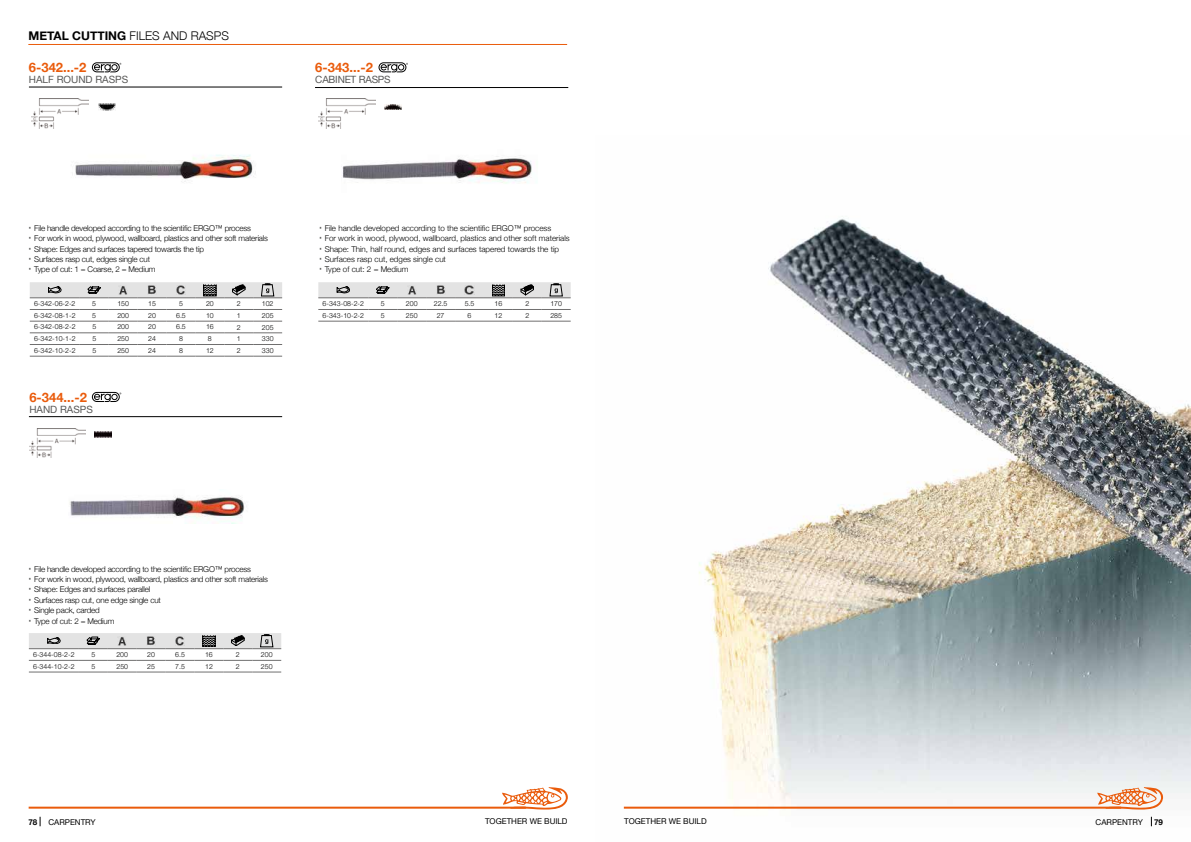
<style>
.page{position:relative;width:1191px;height:842px;background:#fff}
.page>*{position:absolute;margin:0;border:0;box-sizing:border-box;transform-origin:0 0}
.t1{font:700 13px "Helvetica Neue";color:#ea5b0b}
.t2{font:300 12px "Helvetica Neue";color:#000}
.t3{font:10px "Helvetica Neue";color:#575756}
.t4{font:10px "Helvetica Neue";letter-spacing:-.02em;color:#575756}
.t5{font:300 8px "Helvetica Neue";letter-spacing:-.02em;color:#000}
.t6{font:300 8px "Helvetica Neue";color:#000}
.t7{font:8px "Helvetica Neue";color:#000}
.t8{font:700 8px "Helvetica Neue";color:#000}
.t9{font:300 7px "Helvetica Neue LT Std";color:#000}
.s1{font-weight:700}
.s2{font-family:"Akzidenz Grotesk Pro";font-stretch:condensed;font-size:9px;color:#575756}
</style>
<div class="page">
<hr style="left:29px;top:807px;width:497px;height:2px;background:#ea5b0b">
<svg style="left:502px;top:787px;width:66px;height:22px"></svg>
<img style="left:623px;top:219px;width:568px;height:608px">
<img style="left:342px;top:156px;width:190px;height:28px">
<img style="left:69px;top:496px;width:176px;height:27px">
<img style="left:29px;top:428px;width:57px;height:30px">
<img style="left:94px;top:431px;width:17px;height:7px">
<svg style="left:92px;top:392px;width:29px;height:10px"></svg>
<hr style="left:29px;top:660px;width:50px;height:1px;background:#706f6f">
<svg style="left:79px;top:660px;width:202px;height:1px"></svg>
<hr style="left:29px;top:672px;width:50px;height:1px;background:#706f6f">
<svg style="left:79px;top:672px;width:202px;height:1px"></svg>
<svg style="left:29px;top:633px;width:252px;height:16px;background:#c3c3c3"></svg>
<img style="left:72px;top:154px;width:184px;height:28px">
<hr style="left:29px;top:87px;width:253px;height:1px;background:#000">
<hr style="left:29px;top:416px;width:253px;height:1px;background:#000">
<svg style="left:92px;top:62px;width:29px;height:10px"></svg>
<hr style="left:30px;top:309px;width:50px;height:1px;background:#706f6f">
<svg style="left:80px;top:309px;width:202px;height:1px"></svg>
<hr style="left:30px;top:321px;width:50px;height:1px;background:#706f6f">
<svg style="left:80px;top:321px;width:202px;height:1px"></svg>
<hr style="left:30px;top:333px;width:50px;height:1px;background:#706f6f">
<svg style="left:80px;top:333px;width:202px;height:1px"></svg>
<hr style="left:30px;top:344px;width:50px;height:1px;background:#706f6f">
<svg style="left:80px;top:344px;width:202px;height:1px"></svg>
<hr style="left:30px;top:356px;width:50px;height:1px;background:#706f6f">
<svg style="left:80px;top:356px;width:202px;height:1px"></svg>
<svg style="left:30px;top:282px;width:252px;height:17px;background:#c5c5c5"></svg>
<img style="left:32px;top:98px;width:57px;height:30px">
<img style="left:98px;top:103px;width:17px;height:7px">
<hr style="left:315px;top:87px;width:253px;height:1px;background:#000">
<svg style="left:378px;top:62px;width:30px;height:10px"></svg>
<hr style="left:318px;top:309px;width:50px;height:1px;background:#706f6f">
<svg style="left:368px;top:309px;width:202px;height:1px"></svg>
<hr style="left:318px;top:321px;width:50px;height:1px;background:#706f6f">
<svg style="left:368px;top:321px;width:202px;height:1px"></svg>
<svg style="left:318px;top:282px;width:252px;height:17px;background:#c5c5c5"></svg>
<img style="left:318px;top:98px;width:57px;height:30px">
<img style="left:384px;top:104px;width:17px;height:5px">
<hr style="left:28px;top:44px;width:539px;height:1px;background:#ea5b0b">
<hr style="left:624px;top:807px;width:497px;height:2px;background:#ea5b0b">
<svg style="left:1097px;top:787px;width:66px;height:22px"></svg>
<h2 class="t2" style="left:29px;top:26px;width:202px"><span class="s1">METAL CUTTING</span> FILES AND RASPS</h2>
<h1 class="t1" style="left:29px;top:58px;width:59px">6-342...-2</h1>
<p class="t3" style="left:29px;top:73px;width:101px">HALF ROUND RASPS</p>
<h1 class="t1" style="left:315px;top:58px;width:59px">6-343...-2</h1>
<p class="t4" style="left:315px;top:73px;width:77px">CABINET RASPS</p>
<p class="t5" style="left:29px;top:221px;width:224px"><span class="s2">•</span> File handle developed according to the scientific ERGO™ process</p>
<p class="t5" style="left:29px;top:232px;width:241px"><span class="s2">•</span> For work in wood, plywood, wallboard, plastics and other soft materials</p>
<p class="t5" style="left:29px;top:242px;width:177px"><span class="s2">•</span> Shape: Edges and surfaces tapered towards the tip</p>
<p class="t5" style="left:29px;top:253px;width:123px"><span class="s2">•</span> Surfaces rasp cut, edges single cut</p>
<p class="t5" style="left:29px;top:263px;width:128px"><span class="s2">•</span> Type of cut: 1 = Coarse, 2 = Medium</p>
<p class="t9" style="left:34px;top:300px;width:43px">6-342-06-2-2</p>
<p class="t9" style="left:92px;top:299px;width:5px">5</p>
<p class="t9" style="left:117px;top:300px;width:13px">150</p>
<p class="t9" style="left:148px;top:299px;width:9px">15</p>
<p class="t9" style="left:179px;top:299px;width:5px">5</p>
<p class="t9" style="left:206px;top:299px;width:9px">20</p>
<p class="t9" style="left:237px;top:300px;width:5px">2</p>
<p class="t9" style="left:262px;top:299px;width:13px">102</p>
<p class="t9" style="left:34px;top:311px;width:43px">6-342-08-1-2</p>
<p class="t9" style="left:92px;top:311px;width:5px">5</p>
<p class="t9" style="left:117px;top:311px;width:13px">200</p>
<p class="t9" style="left:148px;top:311px;width:9px">20</p>
<p class="t9" style="left:176px;top:311px;width:11px">6.5</p>
<p class="t9" style="left:206px;top:311px;width:9px">10</p>
<p class="t9" style="left:237px;top:311px;width:5px">1</p>
<p class="t9" style="left:262px;top:311px;width:13px">205</p>
<p class="t9" style="left:34px;top:323px;width:43px">6-342-08-2-2</p>
<p class="t9" style="left:92px;top:323px;width:5px">5</p>
<p class="t9" style="left:117px;top:323px;width:13px">200</p>
<p class="t9" style="left:148px;top:323px;width:9px">20</p>
<p class="t9" style="left:176px;top:323px;width:11px">6.5</p>
<p class="t9" style="left:206px;top:323px;width:9px">16</p>
<p class="t9" style="left:237px;top:323px;width:5px">2</p>
<p class="t9" style="left:262px;top:323px;width:13px">205</p>
<p class="t9" style="left:34px;top:334px;width:43px">6-342-10-1-2</p>
<p class="t9" style="left:92px;top:334px;width:5px">5</p>
<p class="t9" style="left:117px;top:334px;width:13px">250</p>
<p class="t9" style="left:148px;top:334px;width:9px">24</p>
<p class="t9" style="left:179px;top:334px;width:5px">8</p>
<p class="t9" style="left:208px;top:334px;width:5px">8</p>
<p class="t9" style="left:237px;top:334px;width:5px">1</p>
<p class="t9" style="left:262px;top:334px;width:13px">330</p>
<p class="t9" style="left:34px;top:346px;width:43px">6-342-10-2-2</p>
<p class="t9" style="left:92px;top:346px;width:5px">5</p>
<p class="t9" style="left:117px;top:346px;width:13px">250</p>
<p class="t9" style="left:148px;top:346px;width:9px">24</p>
<p class="t9" style="left:179px;top:346px;width:5px">8</p>
<p class="t9" style="left:206px;top:346px;width:9px">12</p>
<p class="t9" style="left:237px;top:346px;width:5px">2</p>
<p class="t9" style="left:262px;top:346px;width:13px">330</p>
<h1 class="t1" style="left:29px;top:387px;width:59px">6-344...-2</h1>
<p class="t3" style="left:29px;top:402px;width:65px">HAND RASPS</p>
<p class="t6" style="left:319px;top:221px;width:234px"><span class="s2">•</span> File handle developed according to the scientific ERGO™ process</p>
<p class="t6" style="left:319px;top:232px;width:252px"><span class="s2">•</span> For work in wood, plywood, wallboard, plastics and other soft materials</p>
<p class="t6" style="left:319px;top:242px;width:241px"><span class="s2">•</span> Shape: Thin, half round, edges and surfaces tapered towards the tip</p>
<p class="t6" style="left:319px;top:253px;width:128px"><span class="s2">•</span> Surfaces rasp cut, edges single cut</p>
<p class="t6" style="left:319px;top:263px;width:91px"><span class="s2">•</span> Type of cut: 2 = Medium</p>
<p class="t9" style="left:322px;top:299px;width:43px">6-343-08-2-2</p>
<p class="t9" style="left:381px;top:299px;width:5px">5</p>
<p class="t9" style="left:406px;top:299px;width:13px">200</p>
<p class="t9" style="left:434px;top:300px;width:15px">22.5</p>
<p class="t9" style="left:464px;top:299px;width:11px">5.5</p>
<p class="t9" style="left:494px;top:299px;width:9px">16</p>
<p class="t9" style="left:525px;top:299px;width:5px">2</p>
<p class="t9" style="left:550px;top:299px;width:13px">170</p>
<p class="t9" style="left:322px;top:311px;width:43px">6-343-10-2-2</p>
<p class="t9" style="left:381px;top:311px;width:5px">5</p>
<p class="t9" style="left:406px;top:311px;width:13px">250</p>
<p class="t9" style="left:437px;top:311px;width:9px">27</p>
<p class="t9" style="left:467px;top:311px;width:5px">6</p>
<p class="t9" style="left:494px;top:311px;width:9px">12</p>
<p class="t9" style="left:525px;top:311px;width:5px">2</p>
<p class="t9" style="left:550px;top:311px;width:13px">285</p>
<p class="t5" style="left:29px;top:562px;width:224px"><span class="s2">•</span> File handle developed according to the scientific ERGO™ process</p>
<p class="t5" style="left:29px;top:573px;width:241px"><span class="s2">•</span> For work in wood, plywood, wallboard, plastics and other soft materials</p>
<p class="t5" style="left:29px;top:583px;width:123px"><span class="s2">•</span> Shape: Edges and surfaces parallel</p>
<p class="t5" style="left:29px;top:593px;width:134px"><span class="s2">•</span> Surfaces rasp cut, one edge single cut</p>
<p class="t5" style="left:29px;top:604px;width:73px"><span class="s2">•</span> Single pack, carded</p>
<p class="t5" style="left:29px;top:614px;width:87px"><span class="s2">•</span> Type of cut: 2 = Medium</p>
<p class="t9" style="left:33px;top:650px;width:43px">6-344-08-2-2</p>
<p class="t9" style="left:91px;top:650px;width:5px">5</p>
<p class="t9" style="left:116px;top:650px;width:13px">200</p>
<p class="t9" style="left:147px;top:650px;width:9px">20</p>
<p class="t9" style="left:175px;top:651px;width:11px">6.5</p>
<p class="t9" style="left:205px;top:650px;width:9px">16</p>
<p class="t9" style="left:236px;top:650px;width:5px">2</p>
<p class="t9" style="left:261px;top:651px;width:13px">200</p>
<p class="t9" style="left:33px;top:662px;width:43px">6-344-10-2-2</p>
<p class="t9" style="left:91px;top:662px;width:5px">5</p>
<p class="t9" style="left:116px;top:662px;width:13px">250</p>
<p class="t9" style="left:147px;top:662px;width:9px">25</p>
<p class="t9" style="left:175px;top:662px;width:11px">7.5</p>
<p class="t9" style="left:205px;top:662px;width:9px">12</p>
<p class="t9" style="left:236px;top:662px;width:5px">2</p>
<p class="t9" style="left:261px;top:662px;width:13px">250</p>
<p class="t8" style="left:28px;top:815px;width:10px">78</p>
<p class="t7" style="left:48px;top:816px;width:49px">CARPENTRY</p>
<p class="t7" style="left:485px;top:816px;width:84px">TOGETHER WE BUILD</p>
<p class="t7" style="left:624px;top:816px;width:84px">TOGETHER WE BUILD</p>
<p class="t7" style="left:1095px;top:816px;width:49px">CARPENTRY</p>
<p class="t8" style="left:1154px;top:815px;width:10px">79</p>
</div>
